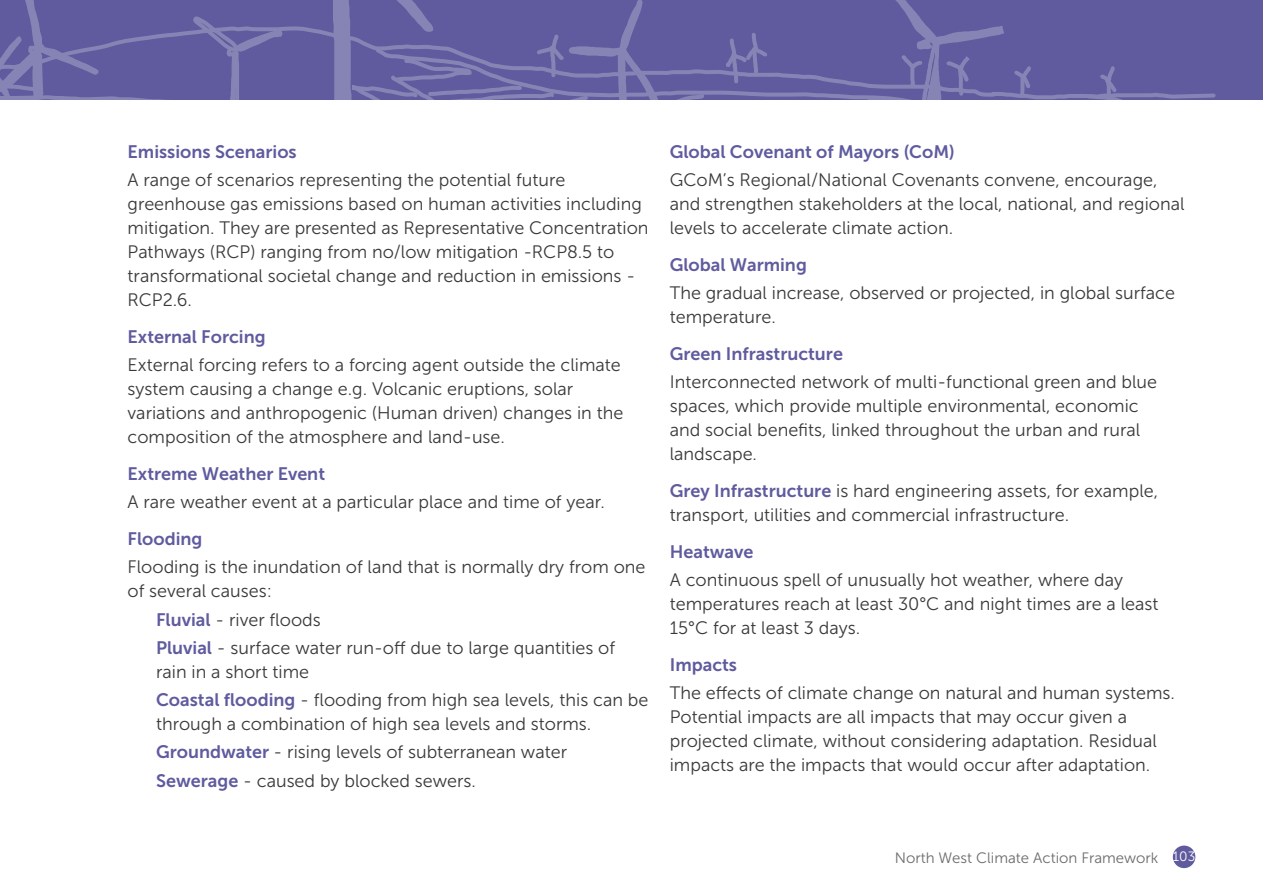
<style>
.page{position:relative;width:1263px;height:893px;background:#fff}
.page>*{position:absolute;margin:0;border:0;box-sizing:border-box;transform-origin:0 0}
.Gary_Body_Text{font:18px/24px "Museo Sans 300";color:#393939}
.Glossary_Headings{font:18px "Museo Sans 700";color:#5f5b9e}
.t1{font:15px "Museo Sans 300";color:#6b6b6b}
.s1{font-family:"Museo Sans 700";color:#5f5b9e}
.s2{font-size:13.5px;color:#fff}
</style>
<div class="page">
<div style="left:1173px;top:846px;width:22px;height:22px;background:#5f5b9e;border-radius:50%"></div>
<div style="left:0;top:0;width:1263px;height:100px;background:#5f5b9e"></div>
<svg style="left:1079px;top:66px;width:137px;height:34px"></svg>
<svg style="left:0;top:0;width:1049px;height:100px"></svg>
<p class="Glossary_Headings" style="left:128px;top:142px;width:171px">Emissions Scenarios</p>
<p class="Gary_Body_Text" style="left:128px;top:168px;width:522px">A range of scenarios representing the potential future greenhouse gas emissions based on human activities including mitigation. They are presented as Representative Concentration Pathways (RCP) ranging from no/low mitigation -RCP8.5 to transformational societal change and reduction in emissions - RCP2.6.</p>
<p class="Glossary_Headings" style="left:128px;top:327px;width:140px">External Forcing</p>
<p class="Gary_Body_Text" style="left:128px;top:353px;width:497px">External forcing refers to a forcing agent outside the climate system causing a change e.g. Volcanic eruptions, solar variations and anthropogenic (Human driven) changes in the composition of the atmosphere and land-use.</p>
<p class="Glossary_Headings" style="left:128px;top:464px;width:199px">Extreme Weather Event</p>
<p class="Gary_Body_Text" style="left:128px;top:490px;width:479px">A rare weather event at a particular place and time of year.</p>
<p class="Glossary_Headings" style="left:128px;top:529px;width:76px">Flooding</p>
<p class="Gary_Body_Text" style="left:128px;top:555px;width:519px">Flooding is the inundation of land that is normally dry from one of several causes:</p>
<p class="Gary_Body_Text" style="left:156px;top:608px;width:166px"><span class="s1">Fluvial</span> - river floods</p>
<p class="Gary_Body_Text" style="left:156px;top:636px;width:461px"><span class="s1">Pluvial</span> - surface water run-off due to large quantities of rain in a short time</p>
<p class="Gary_Body_Text" style="left:156px;top:688px;width:494px"><span class="s1">Coastal flooding</span> - flooding from high sea levels, this can be through a combination of high sea levels and storms.</p>
<p class="Gary_Body_Text" style="left:156px;top:740px;width:412px"><span class="s1">Groundwater</span> - rising levels of subterranean water</p>
<p class="Gary_Body_Text" style="left:156px;top:769px;width:321px"><span class="s1">Sewerage</span> - caused by blocked sewers.</p>
<p class="Glossary_Headings" style="left:670px;top:142px;width:287px">Global Covenant of Mayors (CoM)</p>
<p class="Gary_Body_Text" style="left:670px;top:168px;width:516px">GCoM’s Regional/National Covenants convene, encourage, and strengthen stakeholders at the local, national, and regional levels to accelerate climate action.</p>
<p class="Glossary_Headings" style="left:670px;top:255px;width:139px">Global Warming</p>
<p class="Gary_Body_Text" style="left:670px;top:281px;width:507px">The gradual increase, observed or projected, in global surface temperature.</p>
<p class="Glossary_Headings" style="left:670px;top:344px;width:175px">Green Infrastructure</p>
<p class="Gary_Body_Text" style="left:670px;top:370px;width:489px">Interconnected network of multi-functional green and blue spaces, which provide multiple environmental, economic and social benefits, linked throughout the urban and rural landscape.</p>
<p class="Gary_Body_Text" style="left:670px;top:479px;width:490px"><span class="s1">Grey Infrastructure</span> is hard engineering assets, for example, transport, utilities and commercial infrastructure.</p>
<p class="Glossary_Headings" style="left:670px;top:542px;width:85px">Heatwave</p>
<p class="Gary_Body_Text" style="left:670px;top:568px;width:490px">A continuous spell of unusually hot weather, where day temperatures reach at least 30°C and night times are a least<br>15°C for at least 3 days.</p>
<p class="Glossary_Headings" style="left:670px;top:655px;width:69px">Impacts</p>
<p class="Gary_Body_Text" style="left:670px;top:681px;width:507px">The effects of climate change on natural and human systems.<br>Potential impacts are all impacts that may occur given a projected climate, without considering adaptation. Residual impacts are the impacts that would occur after adaptation.</p>
<p class="t1" style="left:895px;top:849px;width:302px">North West Climate Action Framework <span class="s2">103</span></p>
</div>
